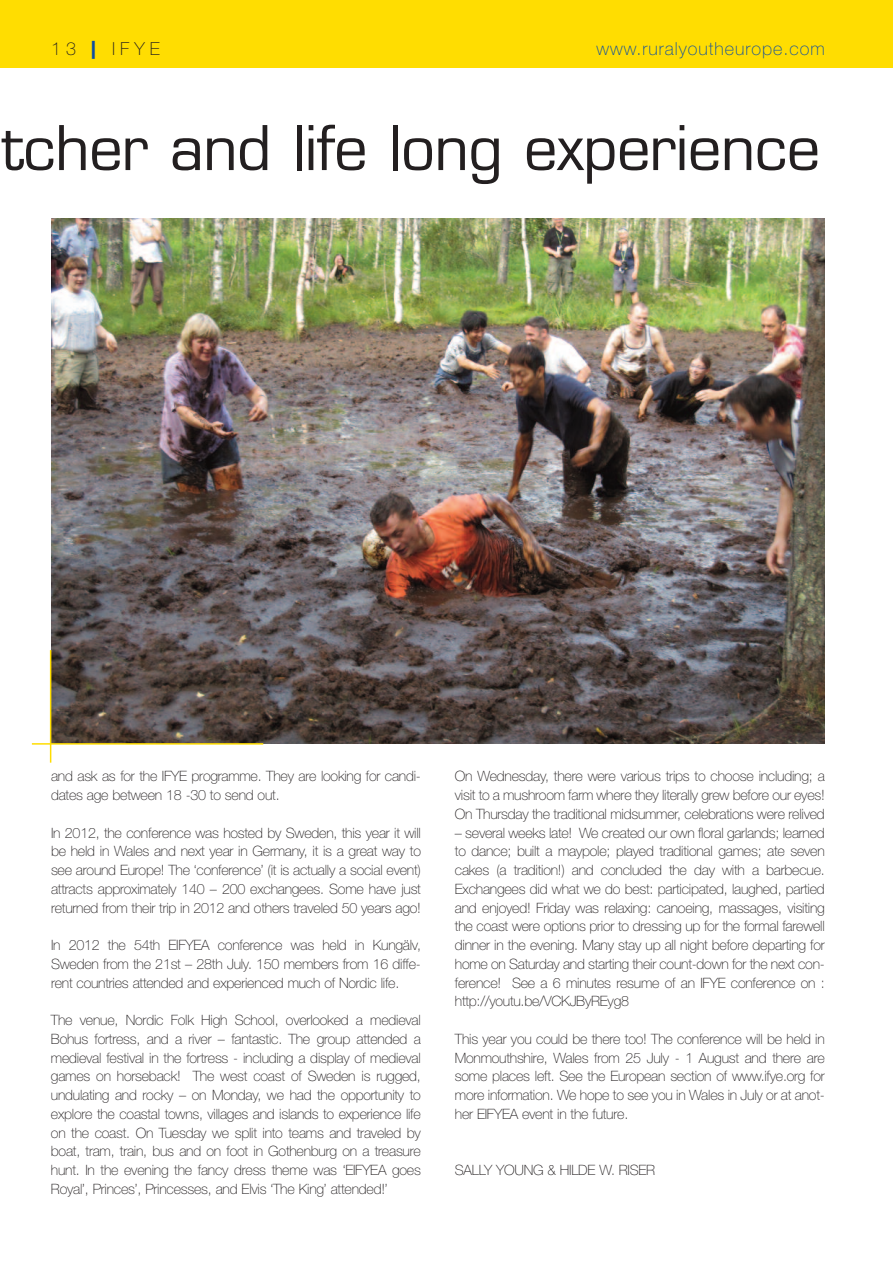
<style>
.page{position:relative;width:893px;height:1263px;background:#fff}
.page>*{position:absolute;margin:0;border:0;box-sizing:border-box;transform-origin:0 0}
.t1{font:60px "Eurostile";letter-spacing:-.015em;color:#231f20}
.t2{font:100 18px "Helvetica Neue LT Std";letter-spacing:.055em;color:#0d4da1}
.t3{font:100 18px "Helvetica Neue LT Std";letter-spacing:.28em;color:#231f20}
.t4{font:100 14.25px/18.8px "Helvetica Neue LT Std";letter-spacing:-.015em;color:#231f20;text-align:justify}
.s1{font-weight:900;color:#0d4da1}
</style>
<div class="page">
<div style="left:0;top:0;width:893px;height:68px;background:#ffdd01"></div>
<img style="left:51px;top:219px;width:774px;height:525px">
<hr style="left:32px;top:743px;width:231px;height:2px;background:#ffdd01">
<hr style="left:50px;top:650px;width:1px;height:113px;background:#ffdd01">
<p class="t3" style="left:51px;top:43px;width:110px">13 <span class="s1">|</span> IFYE</p>
<p class="t2" style="left:596px;top:43px;width:230px">www.ruralyoutheurope.com</p>
<h1 class="t1" style="left:2px;top:125px;width:820px">tcher and life long experience</h1>
<p class="t4" style="left:51px;top:768px;width:371px">and ask as for the IFYE programme. They are looking for candi&shy;dates age between 18 -30 to send out.</p>
<p class="t4" style="left:51px;top:824px;width:371px">In 2012, the conference was hosted by Sweden, this year it will be held in Wales and next year in Germany, it is a great way to see around Europe! The ‘conference’ (it is actually a social event) attracts approximately 140 – 200 exchangees. Some have just returned from their trip in 2012 and others traveled 50 years ago!</p>
<p class="t4" style="left:51px;top:937px;width:371px">In 2012 the 54th EIFYEA conference was held in Kungälv, Sweden from the 21st – 28th July. 150 members from 16 diffe&shy;rent countries attended and experienced much of Nordic life.</p>
<p class="t4" style="left:51px;top:1012px;width:371px">The venue, Nordic Folk High School, overlooked a medieval Bohus fortress, and a river – fantastic. The group attended a medieval festival in the fortress - including a display of medieval games on horseback! The west coast of Sweden is rugged, undulating and rocky – on Monday, we had the opportunity to explore the coastal towns, villages and islands to experience life on the coast. On Tuesday we split into teams and traveled by boat, tram, train, bus and on foot in Gothenburg on a treasure hunt. In the evening the fancy dress theme was ‘EIFYEA goes Royal’, Princes’, Princesses, and Elvis ‘The King’ attended!’</p>
<p class="t4" style="left:455px;top:768px;width:371px">On Wednesday, there were various trips to choose including; a visit to a mushroom farm where they literally grew before our eyes!<br>On Thursday the traditional midsummer, celebrations were relived</p>
<p class="t4" style="left:455px;top:824px;width:371px">– several weeks late! We created our own floral garlands; learned to dance; built a maypole; played traditional games; ate seven cakes (a tradition!) and concluded the day with a barbecue.<br>Exchangees did what we do best: participated, laughed, partied and enjoyed! Friday was relaxing: canoeing, massages, visiting the coast were options prior to dressing up for the formal farewell dinner in the evening. Many stay up all night before departing for home on Saturday and starting their count-down for the next con&shy;ference! See a 6 minutes resume of an IFYE conference on : http://youtu.be/VCKJByREyg8</p>
<p class="t4" style="left:455px;top:1031px;width:371px">This year you could be there too! The conference will be held in Monmouthshire, Wales from 25 July - 1 August and there are some places left. See the European section of www.ifye.org for more information. We hope to see you in Wales in July or at anot&shy;her EIFYEA event in the future.</p>
<p class="t4" style="left:455px;top:1162px;width:202px">SALLY YOUNG &amp; HILDE W. RISER</p>
</div>
